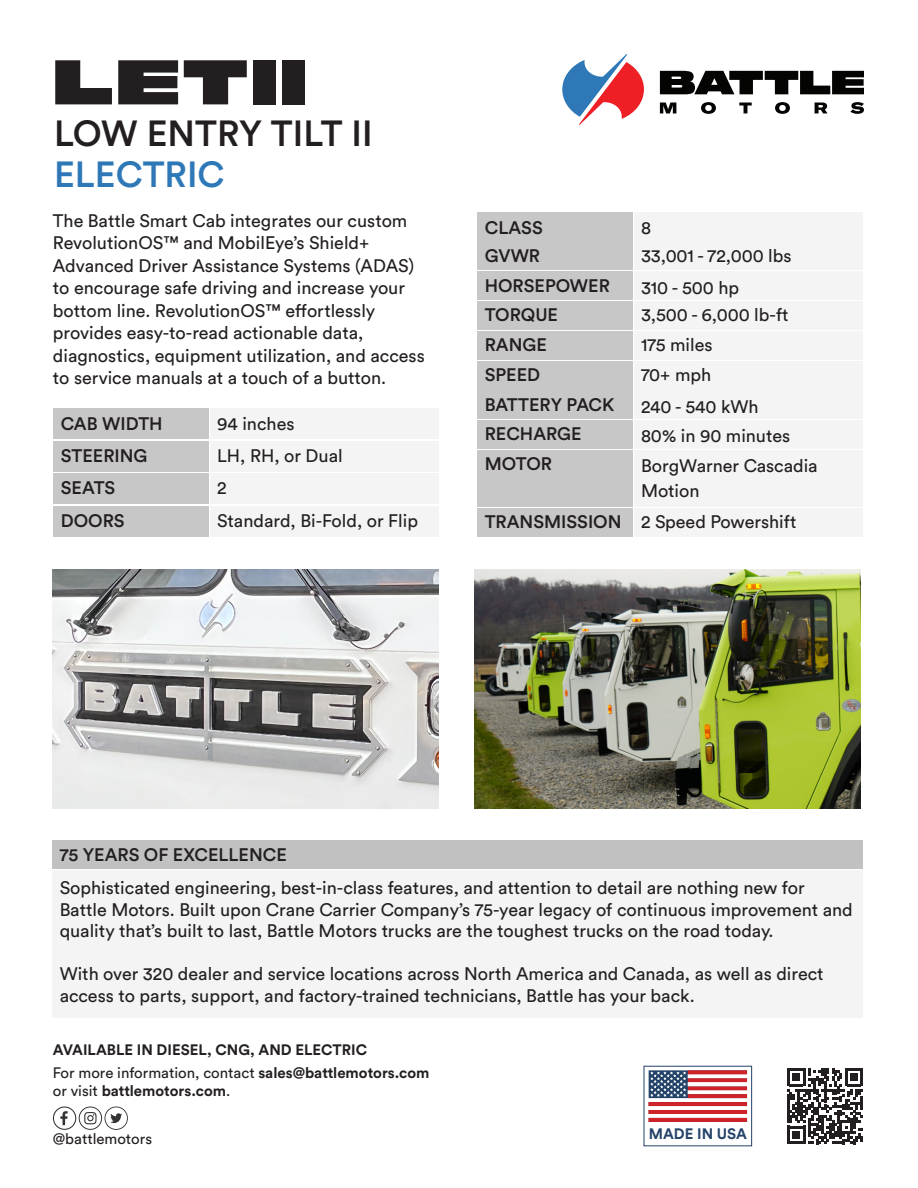
<style>
.page{position:relative;width:918px;height:1188px;background:#fff}
.page>*{position:absolute;margin:0;border:0;box-sizing:border-box;transform-origin:0 0}
.t1{font:63px "NF Ultra";letter-spacing:.06em;color:#231f20}
.t2{font:500 36px "Circular Std";color:#231f20}
.t3{font:500 36px "Circular Std";color:#2e78b8}
.t4{font:18px/22.5px "Circular Std";color:#231f20}
.t5{font:500 18px/32.4px "Circular Std";color:#231f20}
.t6{font:700 15px/23.1px "Circular Std";color:#231f20}
.t7{font:15px "Circular Std";color:#231f20}
.t8{font:700 15px "Circular Std";color:#244369}
.s1{font-weight:500}
.s2{font-weight:400}
</style>
<div class="page">
<svg style="left:562px;top:54px;width:82px;height:71px"></svg>
<svg style="left:660px;top:71px;width:204px;height:23px"></svg>
<svg style="left:660px;top:103px;width:16px;height:10px"></svg>
<svg style="left:701px;top:102px;width:15px;height:12px"></svg>
<svg style="left:739px;top:103px;width:13px;height:10px"></svg>
<svg style="left:775px;top:102px;width:15px;height:12px"></svg>
<svg style="left:815px;top:103px;width:12px;height:10px"></svg>
<svg style="left:850px;top:102px;width:14px;height:12px"></svg>
<div style="left:53px;top:409px;width:155px;height:30px;background:#c8c7c7"></div>
<div style="left:53px;top:441px;width:155px;height:31px;background:#c8c7c7"></div>
<div style="left:53px;top:473px;width:155px;height:31px;background:#c8c7c7"></div>
<div style="left:53px;top:506px;width:155px;height:31px;background:#c8c7c7"></div>
<div style="left:210px;top:409px;width:229px;height:30px;background:#f4f4f4"></div>
<div style="left:210px;top:441px;width:229px;height:31px;background:#f4f4f4"></div>
<div style="left:210px;top:473px;width:229px;height:31px;background:#f4f4f4"></div>
<div style="left:210px;top:506px;width:229px;height:31px;background:#f4f4f4"></div>
<div style="left:477px;top:212px;width:155px;height:28px;background:#c8c7c7"></div>
<div style="left:477px;top:242px;width:155px;height:28px;background:#c8c7c7"></div>
<div style="left:477px;top:272px;width:155px;height:28px;background:#c8c7c7"></div>
<div style="left:477px;top:301px;width:155px;height:29px;background:#c8c7c7"></div>
<div style="left:634px;top:212px;width:229px;height:28px;background:#f4f4f4"></div>
<div style="left:634px;top:242px;width:229px;height:28px;background:#f4f4f4"></div>
<div style="left:634px;top:272px;width:229px;height:28px;background:#f4f4f4"></div>
<div style="left:634px;top:301px;width:229px;height:29px;background:#f4f4f4"></div>
<div style="left:477px;top:450px;width:155px;height:57px;background:#c8c7c7"></div>
<div style="left:477px;top:421px;width:155px;height:28px;background:#c8c7c7"></div>
<div style="left:634px;top:450px;width:229px;height:57px;background:#f4f4f4"></div>
<div style="left:634px;top:421px;width:229px;height:28px;background:#f4f4f4"></div>
<div style="left:477px;top:331px;width:155px;height:28px;background:#c8c7c7"></div>
<div style="left:634px;top:331px;width:229px;height:28px;background:#f4f4f4"></div>
<div style="left:477px;top:361px;width:155px;height:28px;background:#c8c7c7"></div>
<div style="left:634px;top:361px;width:229px;height:28px;background:#f4f4f4"></div>
<div style="left:477px;top:391px;width:155px;height:28px;background:#c8c7c7"></div>
<div style="left:634px;top:391px;width:229px;height:28px;background:#f4f4f4"></div>
<div style="left:477px;top:508px;width:155px;height:29px;background:#c8c7c7"></div>
<div style="left:634px;top:508px;width:229px;height:29px;background:#f4f4f4"></div>
<img style="left:474px;top:569px;width:386px;height:240px">
<img style="left:53px;top:569px;width:386px;height:240px">
<svg style="left:787px;top:1068px;width:76px;height:76px"></svg>
<svg style="left:53px;top:1107px;width:75px;height:23px"></svg>
<div style="left:644px;top:1066px;width:108px;height:80px;border:1px solid #244369"></div>
<svg style="left:649px;top:1070px;width:98px;height:52px"></svg>
<div style="left:53px;top:840px;width:810px;height:29px;background:#c0c1c0"></div>
<div style="left:53px;top:870px;width:810px;height:147px;background:#f4f4f4"></div>
<h1 class="t1" style="left:54px;top:59px;width:254px">LETII</h1>
<h2 class="t2" style="left:54px;top:110px;width:320px">LOW ENTRY TILT II</h2>
<h2 class="t3" style="left:54px;top:152px;width:172px">ELECTRIC</h2>
<p class="t4" style="left:53px;top:209px;width:373px">The Battle Smart Cab integrates our custom RevolutionOS™ and MobilEye’s Shield+ Advanced Driver Assistance Systems (ADAS) to encourage safe driving and increase your bottom line. RevolutionOS™ effortlessly provides easy-to-read actionable data, diagnostics, equipment utilization, and access to service manuals at a touch of a button.</p>
<p class="t5" style="left:61px;top:407px;width:103px">CAB WIDTH<br>STEERING<br>SEATS<br>DOORS</p>
<p class="t4" style="left:217px;top:407px;width:202px;line-height:32.4px">94 inches<br>LH, RH, or Dual<br>2<br>Standard, Bi-Fold, or Flip</p>
<p class="t5" style="left:485px;top:211px;width:60px">CLASS</p>
<p class="t4" style="left:641px;top:216px;width:12px">8</p>
<p class="t5" style="left:485px;top:239px;width:57px">GVWR</p>
<p class="t4" style="left:641px;top:244px;width:152px">33,001 - 72,000 lbs</p>
<p class="t5" style="left:485px;top:270px;width:127px;line-height:29.8px">HORSEPOWER<br>TORQUE</p>
<p class="t4" style="left:641px;top:273px;width:149px;line-height:27.8px">310 - 500 hp<br>3,500 - 6,000 lb-ft</p>
<p class="t5" style="left:485px;top:328px;width:64px">RANGE</p>
<p class="t4" style="left:641px;top:333px;width:73px">175 miles</p>
<p class="t5" style="left:485px;top:358px;width:57px">SPEED</p>
<p class="t4" style="left:641px;top:363px;width:72px">70+ mph</p>
<p class="t5" style="left:485px;top:388px;width:131px">BATTERY PACK</p>
<p class="t4" style="left:641px;top:395px;width:119px">240 - 540 kWh</p>
<p class="t5" style="left:485px;top:418px;width:98px">RECHARGE</p>
<p class="t4" style="left:641px;top:424px;width:151px">80% in 90 minutes</p>
<p class="t5" style="left:485px;top:447px;width:69px">MOTOR</p>
<p class="t4" style="left:641px;top:453px;width:178px;line-height:24.8px">BorgWarner Cascadia<br>Motion</p>
<p class="t4" style="left:485px;top:510px;width:313px"><span class="s1">TRANSMISSION</span> 2 Speed Powershift</p>
<p class="t5" style="left:60px;top:838px;width:229px">75 YEARS OF EXCELLENCE</p>
<p class="t4" style="left:60px;top:877px;width:795px;line-height:21.6px">Sophisticated engineering, best-in-class features, and attention to detail are nothing new for<br>Battle Motors. Built upon Crane Carrier Company’s 75-year legacy of continuous improvement and quality that’s built to last, Battle Motors trucks are the toughest trucks on the road today.</p>
<p class="t4" style="left:60px;top:963px;width:766px;line-height:21.6px">With over 320 dealer and service locations across North America and Canada, as well as direct access to parts, support, and factory-trained technicians, Battle has your back.</p>
<p class="t6" style="left:53px;top:1037px;width:378px">AVAILABLE IN DIESEL, CNG, AND ELECTRIC<br><span class="s2">For more information, contact</span> sales@battlemotors.com</p>
<p class="t6" style="left:53px;top:1078px;width:179px"><span class="s2">or visit</span> battlemotors.com<span class="s2">.</span></p>
<p class="t7" style="left:53px;top:1129px;width:101px">@battlemotors</p>
<p class="t8" style="left:649px;top:1124px;width:100px">MADE IN USA</p>
</div>
